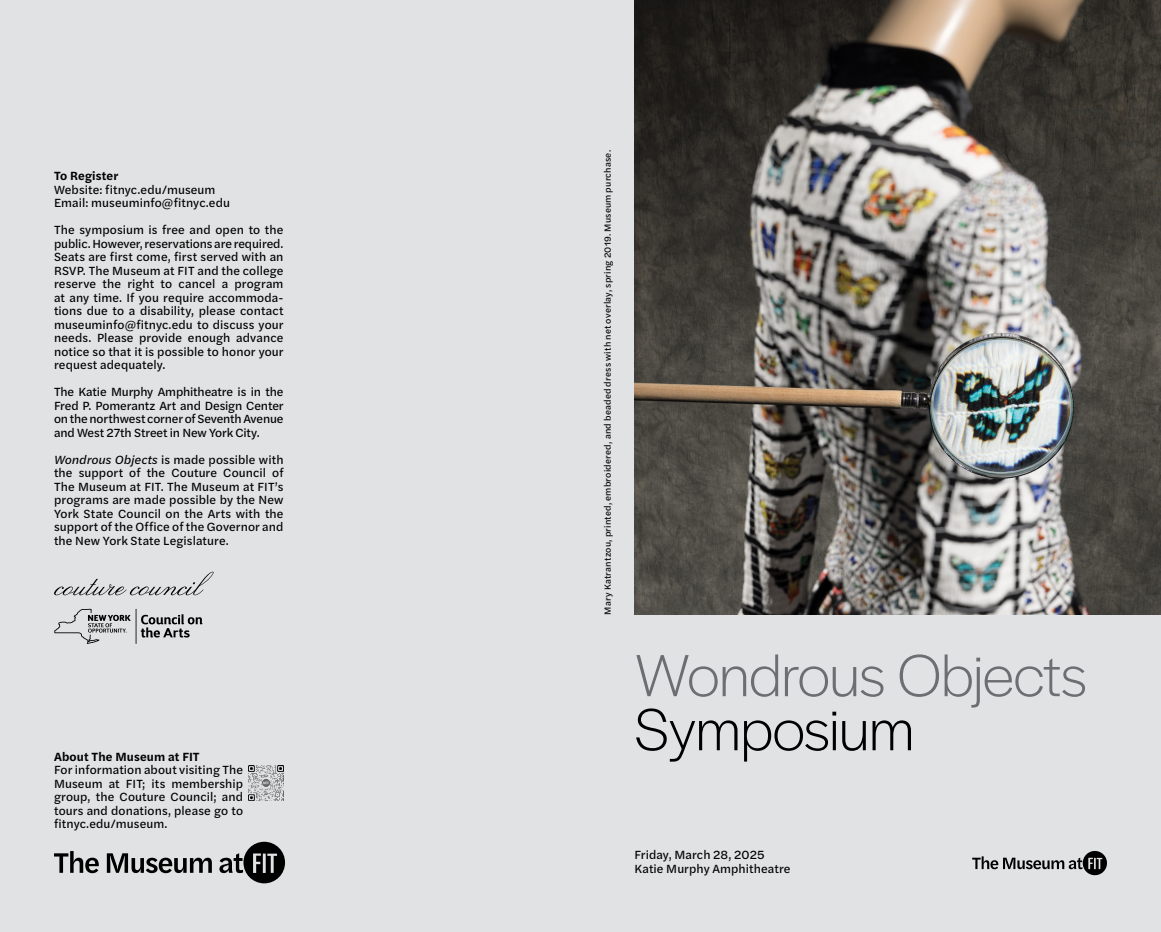
<style>
.page{position:relative;width:1161px;height:932px;background:#fff}
.page>*{position:absolute;margin:0;border:0;box-sizing:border-box;transform-origin:0 0}
.t1{font:300 61.8px "Halyard Display";letter-spacing:-.015em;color:#6d6e71}
.t2{font:300 61.8px "Halyard Display";letter-spacing:-.015em;color:#000}
.t3{font:12.3px/13.5px "Halyard Text";letter-spacing:.005em;color:#000;text-align:justify}
.t4{font:600 12.3px "Halyard Text";letter-spacing:.01em;color:#000}
.t5{font:9.3px "Halyard Text";letter-spacing:.025em;color:#000}
.s1{font-style:italic}
</style>
<div class="page">
<div style="left:580px;top:0;width:581px;height:932px;background:#e1e2e3"></div>
<div style="left:0;top:0;width:580px;height:932px;background:#e1e2e3"></div>
<img style="left:249px;top:765px;width:35px;height:35px">
<svg style="left:219px;top:841px;width:66px;height:42px"></svg>
<svg style="left:54px;top:851px;width:45px;height:22px"></svg>
<svg style="left:107px;top:853px;width:105px;height:20px"></svg>
<svg style="left:54px;top:571px;width:160px;height:24px"></svg>
<svg style="left:972px;top:851px;width:135px;height:24px"></svg>
<svg style="left:141px;top:614px;width:62px;height:23px"></svg>
<hr style="left:136px;top:608px;width:1px;height:36px;background:#000">
<svg style="left:54px;top:608px;width:77px;height:36px"></svg>
<img style="left:634px;top:0;width:527px;height:614px">
<p class="t4" style="left:54px;top:167px;width:66px">To Register</p>
<p class="t3" style="left:54px;top:182px;width:178px">Website: fitnyc.edu/museum<br>Email: museuminfo@fitnyc.edu</p>
<p class="t3" style="left:54px;top:222px;width:231px">The symposium is free and open to the public. However, reservations are required.<br>Seats are first come, first served with an RSVP. The Museum at FIT and the college reserve the right to cancel a program at any time. If you require accommoda&shy;tions due to a disability, please contact museuminfo@fitnyc.edu to discuss your needs. Please provide enough advance notice so that it is possible to honor your request adequately.</p>
<p class="t3" style="left:54px;top:384px;width:231px">The Katie Murphy Amphitheatre is in the Fred P. Pomerantz Art and Design Center on the northwest corner of Seventh Avenue and West 27th Street in New York City.</p>
<p class="t3" style="left:54px;top:452px;width:231px"><span class="s1">Wondrous Objects</span> is made possible with the support of the Couture Council of The Museum at FIT. The Museum at FIT’s programs are made possible by the New York State Council on the Arts with the support of the Office of the Governor and the New York State Legislature.</p>
<p class="t4" style="left:54px;top:747px;width:147px">About The Museum at FIT</p>
<p class="t3" style="left:54px;top:762px;width:191px">For information about visiting The Museum at FIT; its membership group, the Couture Council; and tours and donations, please go to fitnyc.edu/museum.</p>
<p class="t5" style="left:601px;top:614px;width:466px;rotate:-90deg">Mary Katrantzou, printed, embroidered, and beaded dress with net overlay, spring 2019. Museum purchase.</p>
<h1 class="t1" style="left:634px;top:632px;width:454px">Wondrous Objects</h1>
<h1 class="t2" style="left:634px;top:686px;width:281px">Symposium</h1>
<p class="t3" style="left:634px;top:847px;width:158px">Friday, March 28, 2025<br>Katie Murphy Amphitheatre</p>
</div>
